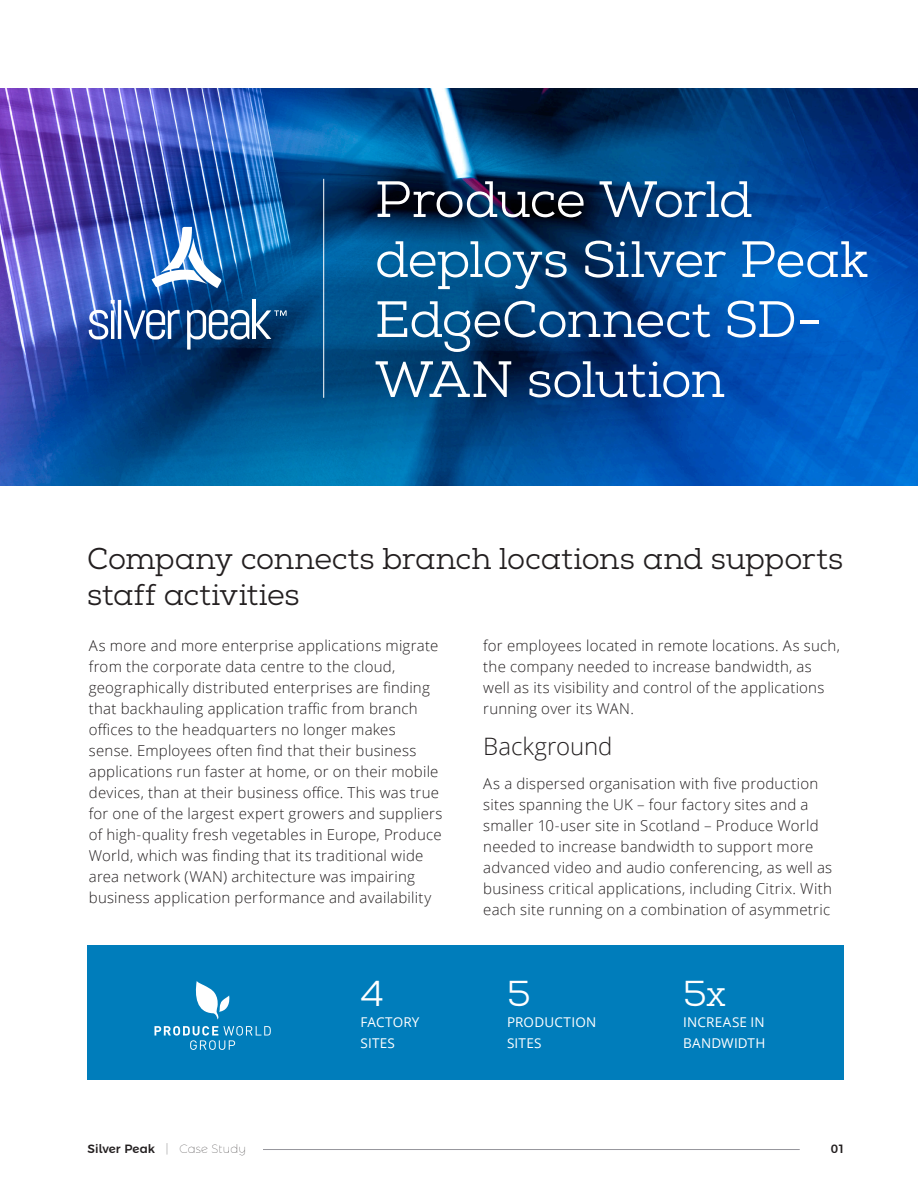
<style>
.page{position:relative;width:918px;height:1188px;background:#fff}
.page>*{position:absolute;margin:0;border:0;box-sizing:border-box;transform-origin:0 0}
.Heading_1{font:51px/60px "Nexa Slab";letter-spacing:-.02em;color:#fff}
.Heading_3{font:36px "Nexa Slab";color:#fff}
.Heading_2{font:30px/36px "Nexa Slab";letter-spacing:-.005em;color:#231f20}
.Heading_4{font:300 24px "Open Sans";letter-spacing:-.005em;color:#231f20}
.t1{font:300 15px/21px "Open Sans";letter-spacing:.015em;color:#231f20}
.Heading_6{font:13.5px/21px "Open Sans";letter-spacing:.015em;color:#fff}
.t2{font:500 12px "Montserrat Alternates";color:#231f20}
.s1{font-weight:100}
</style>
<div class="page">
<img style="left:0;top:88px;width:918px;height:398px">
<hr style="left:323px;top:179px;width:1px;height:219px;background:#fff">
<svg style="left:89px;top:300px;width:91px;height:39px"></svg>
<svg style="left:187px;top:310px;width:62px;height:40px"></svg>
<hr style="left:252px;top:300px;width:4px;height:39px;background:#fff">
<svg style="left:152px;top:227px;width:70px;height:61px"></svg>
<svg style="left:256px;top:310px;width:31px;height:29px"></svg>
<div style="left:87px;top:945px;width:757px;height:135px;background:#007dbb"></div>
<svg style="left:195px;top:981px;width:35px;height:38px"></svg>
<svg style="left:155px;top:1026px;width:116px;height:24px"></svg>
<hr style="left:186px;top:1149px;width:614px;height:1px;background:#96969c">
<div style="left:88px;top:1141px;width:175px;height:26px;background:#fff"></div>
<p class="Heading_1" style="left:375px;top:171px;width:495px">Produce World deploys Silver Peak<br>EdgeConnect SD-<br>WAN solution</p>
<p class="Heading_2" style="left:87px;top:541px;width:758px">Company connects branch locations and supports staff activities</p>
<p class="t1" style="left:89px;top:635px;width:355px">As more and more enterprise applications migrate from the corporate data centre to the cloud, geographically distributed enterprises are finding that backhauling application traffic from branch offices to the headquarters no longer makes sense. Employees often find that their business applications run faster at home, or on their mobile devices, than at their business office. This was true for one of the largest expert growers and suppliers of high-quality fresh vegetables in Europe, Produce World, which was finding that its traditional wide area network (WAN) architecture was impairing business application performance and availability</p>
<p class="t1" style="left:483px;top:635px;width:358px">for employees located in remote locations. As such, the company needed to increase bandwidth, as well as its visibility and control of the applications running over its WAN.</p>
<p class="Heading_4" style="left:483px;top:730px;width:131px">Background</p>
<p class="t1" style="left:483px;top:773px;width:350px">As a dispersed organisation with five production sites spanning the UK – four factory sites and a smaller 10-user site in Scotland – Produce World needed to increase bandwidth to support more advanced video and audio conferencing, as well as business critical applications, including Citrix. With each site running on a combination of asymmetric</p>
<p class="Heading_3" style="left:361px;top:972px;width:25px">4</p>
<p class="Heading_6" style="left:361px;top:1011px;width:60px">FACTORY<br>SITES</p>
<p class="Heading_3" style="left:507px;top:972px;width:25px">5</p>
<p class="Heading_6" style="left:507px;top:1011px;width:91px">PRODUCTION<br>SITES</p>
<p class="Heading_3" style="left:683px;top:972px;width:44px">5x</p>
<p class="Heading_6" style="left:683px;top:1011px;width:84px">INCREASE IN<br>BANDWIDTH</p>
<p class="t2" style="left:88px;top:1139px;width:160px">Silver Peak <span class="s1">| Case Study</span></p>
<p class="t2" style="left:831px;top:1139px;width:16px">01</p>
</div>
